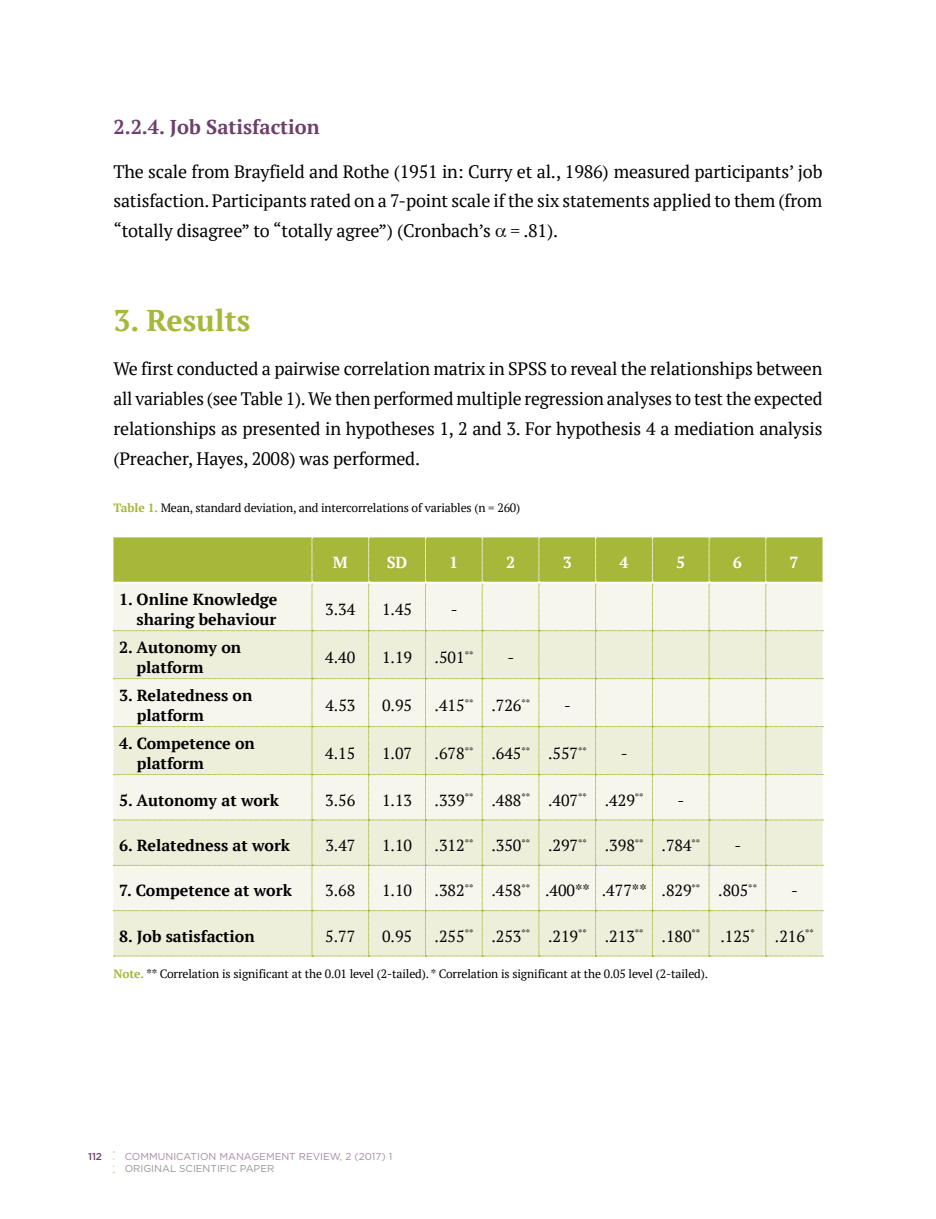
<style>
.page{position:relative;width:936px;height:1219px;background:#fff}
.page>*{position:absolute;margin:0;border:0;box-sizing:border-box;transform-origin:0 0}
.t1{font:700 30px "PT Serif";color:#a7b739}
.t2{font:700 20px "PT Serif";color:#6d406b}
.t3{font:18px/30px "PT Serif";letter-spacing:-.01em;color:#000;text-align:justify}
.t4{font:16px "PT Serif";color:#000}
.t5{font:700 16px/20px "PT Serif";color:#000}
.t6{font:700 16px "PT Serif";color:#fff}
.t7{font:12px "PT Serif";letter-spacing:-.01em;color:#000}
.t8{font:10px "Gotham";color:#a68ba4}
.t9{font:10px "Gotham";color:#939598}
.t10{font:500 10px "Gotham";color:#6d406b}
.s1{font-weight:700;color:#a7b739}
</style>
<div class="page">
<svg style="left:113px;top:537px;width:710px;height:420px;background:#e8ebce"></svg>
<p class="t2" style="left:113px;top:114px;width:207px">2.2.4. Job Satisfaction</p>
<p class="t3" style="left:113px;top:156px;width:710px">The scale from Brayfield and Rothe (1951 in: Curry et al., 1986) measured participants’ job satisfaction. Participants rated on a 7-point scale if the six statements applied to them (from “totally disagree” to “totally agree”) (Cronbach’s = .81).</p>
<h1 class="t1" style="left:113px;top:300px;width:138px">3. Results</h1>
<p class="t3" style="left:113px;top:354px;width:710px">We first conducted a pairwise correlation matrix in SPSS to reveal the relationships between all variables (see Table 1). We then performed multiple regression analyses to test the expected relationships as presented in hypotheses 1, 2 and 3. For hypothesis 4 a mediation analysis (Preacher, Hayes, 2008) was performed.</p>
<p class="t7" style="left:113px;top:500px;width:408px"><span class="s1">Table 1.</span> Mean, standard deviation, and intercorrelations of variables (n = 260)</p>
<p class="t6" style="left:333px;top:552px;width:16px">M</p>
<p class="t6" style="left:386px;top:552px;width:22px">SD</p>
<p class="t6" style="left:449px;top:552px;width:11px">1</p>
<p class="t6" style="left:506px;top:552px;width:11px">2</p>
<p class="t6" style="left:562px;top:552px;width:11px">3</p>
<p class="t6" style="left:619px;top:552px;width:11px">4</p>
<p class="t6" style="left:676px;top:552px;width:11px">5</p>
<p class="t6" style="left:732px;top:552px;width:11px">6</p>
<p class="t6" style="left:789px;top:552px;width:11px">7</p>
<p class="t5" style="left:119px;top:589px;width:160px;text-align:right">1. Online Knowledge sharing behaviour</p>
<p class="t4" style="left:325px;top:599px;width:32px">3.34</p>
<p class="t4" style="left:382px;top:599px;width:32px">1.45</p>
<p class="t4" style="left:450px;top:599px;width:8px">-</p>
<p class="t5" style="left:136px;top:637px;width:106px;text-indent:-17px">2. Autonomy on platform</p>
<p class="t4" style="left:325px;top:647px;width:32px">4.40</p>
<p class="t4" style="left:382px;top:647px;width:32px">1.19</p>
<p class="t4" style="left:434px;top:647px;width:40px">.501<sup>**</sup></p>
<p class="t4" style="left:507px;top:647px;width:8px">-</p>
<p class="t5" style="left:137px;top:685px;width:117px;text-indent:-18px">3. Relatedness on platform</p>
<p class="t4" style="left:325px;top:695px;width:32px">4.53</p>
<p class="t4" style="left:382px;top:695px;width:32px">0.95</p>
<p class="t4" style="left:434px;top:695px;width:97px">.415<sup>**</sup> .726<sup>**</sup></p>
<p class="t4" style="left:564px;top:695px;width:8px">-</p>
<p class="t5" style="left:137px;top:733px;width:120px;text-indent:-18px">4. Competence on platform</p>
<p class="t4" style="left:325px;top:743px;width:32px">4.15</p>
<p class="t4" style="left:382px;top:743px;width:32px">1.07</p>
<p class="t4" style="left:434px;top:743px;width:154px">.678<sup>**</sup> .645<sup>**</sup> .557<sup>**</sup></p>
<p class="t4" style="left:621px;top:743px;width:8px">-</p>
<p class="t5" style="left:119px;top:790px;width:161px">5. Autonomy at work</p>
<p class="t4" style="left:325px;top:789px;width:32px">3.56</p>
<p class="t4" style="left:382px;top:789px;width:32px">1.13</p>
<p class="t4" style="left:434px;top:789px;width:210px">.339<sup>**</sup> .488<sup>**</sup> .407<sup>**</sup> .429<sup>**</sup></p>
<p class="t4" style="left:677px;top:789px;width:8px">-</p>
<p class="t5" style="left:119px;top:835px;width:173px">6. Relatedness at work</p>
<p class="t4" style="left:325px;top:835px;width:32px">3.47</p>
<p class="t4" style="left:382px;top:835px;width:32px">1.10</p>
<p class="t4" style="left:434px;top:835px;width:267px">.312<sup>**</sup> .350<sup>**</sup> .297<sup>**</sup> .398<sup>**</sup> .784<sup>**</sup></p>
<p class="t4" style="left:734px;top:835px;width:8px">-</p>
<p class="t5" style="left:119px;top:880px;width:174px">7. Competence at work</p>
<p class="t4" style="left:325px;top:880px;width:32px">3.68</p>
<p class="t4" style="left:382px;top:880px;width:32px">1.10</p>
<p class="t4" style="left:434px;top:880px;width:324px">.382<sup>**</sup> .458<sup>**</sup> .400** .477** .829<sup>**</sup> .805<sup>**</sup></p>
<p class="t4" style="left:791px;top:880px;width:8px">-</p>
<p class="t5" style="left:119px;top:926px;width:137px">8. Job satisfaction</p>
<p class="t4" style="left:325px;top:926px;width:32px">5.77</p>
<p class="t4" style="left:382px;top:926px;width:32px">0.95</p>
<p class="t4" style="left:434px;top:926px;width:267px">.255<sup>**</sup> .253<sup>**</sup> .219<sup>**</sup> .213<sup>**</sup> .180<sup>**</sup></p>
<p class="t4" style="left:720px;top:926px;width:36px">.125<sup>*</sup></p>
<p class="t4" style="left:775px;top:926px;width:40px">.216<sup>**</sup></p>
<p class="t7" style="left:113px;top:966px;width:596px"><span class="s1">Note.</span> ** Correlation is significant at the 0.01 level (2-tailed). * Correlation is significant at the 0.05 level (2-tailed).</p>
<p class="t10" style="left:88px;top:1150px;width:16px">112</p>
<p class="t8" style="left:125px;top:1151px;width:269px">COMMUNICATION MANAGEMENT REVIEW, 2 (2017) 1</p>
<p class="t9" style="left:125px;top:1163px;width:151px">ORIGINAL SCIENTIFIC PAPER</p>
</div>
